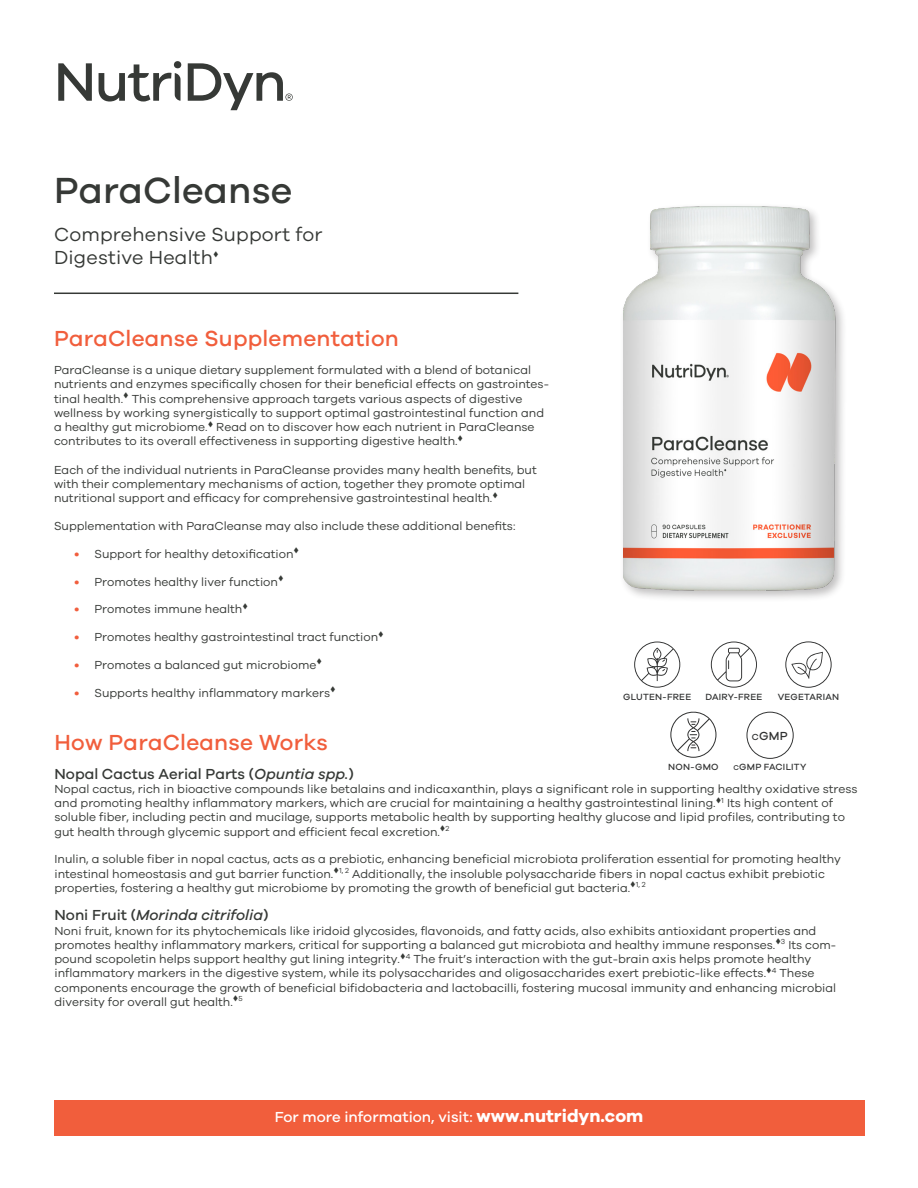
<style>
.page{position:relative;width:918px;height:1188px;background:#fff}
.page>*{position:absolute;margin:0;border:0;box-sizing:border-box;transform-origin:0 0}
.t1{font:500 37.5px "Galano Grotesque";letter-spacing:.005em;color:#363936}
.t2{font:500 22.5px "Galano Grotesque";letter-spacing:.01em;color:#f15e3c}
.t3{font:19.5px/23.4px "Galano Grotesque";letter-spacing:.01em;color:#363936}
.t4{font:500 15px "Galano Grotesque";color:#fff}
.t5{font:500 15px "Galano Grotesque";color:#363936}
.t6{font:italic 500 15px "Galano Grotesque";color:#363936}
.t7{font:12px/14.2px "Galano Grotesque";color:#363936}
.t8{font:500 12px "Galano Grotesque";color:#313232}
.t9{font:500 9.3px "Galano Grotesque";letter-spacing:.025em;color:#313232}
.s1{font-size:13.5px;color:#f15e3d}
.s2{font-style:italic}
.s3{font-style:normal}
.s4{font-size:9px}
.s5{font-size:7.2px}
.s6{font-weight:700;font-size:18px}
</style>
<div class="page">
<div style="left:54px;top:1101px;width:811px;height:35px;background:#f15e3c"></div>
<hr style="left:54px;top:293px;width:464px;height:1px;background:#363936">
<svg style="left:58px;top:63px;width:34px;height:38px"></svg>
<svg style="left:188px;top:63px;width:105px;height:47px"></svg>
<svg style="left:99px;top:61px;width:82px;height:41px"></svg>
<div style="left:620px;top:203px;width:228px;height:399px;background:#231f20;opacity:.29"></div>
<img style="left:623px;top:203px;width:218px;height:390px">
<svg style="left:670px;top:711px;width:46px;height:47px"></svg>
<svg style="left:634px;top:642px;width:46px;height:46px"></svg>
<svg style="left:711px;top:642px;width:46px;height:46px"></svg>
<svg style="left:785px;top:641px;width:47px;height:47px"></svg>
<svg style="left:746px;top:712px;width:48px;height:47px"></svg>
<p class="t1" style="left:54px;top:168px;width:240px">ParaCleanse</p>
<p class="t3" style="left:54px;top:222px;width:270px">Comprehensive Support for<br>Digestive Health</p>
<p class="t2" style="left:54px;top:324px;width:346px">ParaCleanse Supplementation</p>
<p class="t7" style="left:54px;top:363px;width:497px">ParaCleanse is a unique dietary supplement formulated with a blend of botanical nutrients and enzymes specifically chosen for their beneficial effects on gastrointes&shy;tinal health.<sup>▼</sup> This comprehensive approach targets various aspects of digestive wellness by working synergistically to support optimal gastrointestinal function and a healthy gut microbiome.<sup>▼</sup> Read on to discover how each nutrient in ParaCleanse contributes to its overall effectiveness in supporting digestive health.<sup>▼</sup></p>
<p class="t7" style="left:54px;top:462px;width:484px">Each of the individual nutrients in ParaCleanse provides many health benefits, but with their complementary mechanisms of action, together they promote optimal nutritional support and efficacy for comprehensive gastrointestinal health.<sup>▼</sup></p>
<p class="t7" style="left:54px;top:519px;width:463px">Supplementation with ParaCleanse may also include these additional benefits:</p>
<p class="t7" style="left:74px;top:546px;width:227px"><span class="s1">•</span> Support for healthy detoxification<sup>▼</sup></p>
<p class="t7" style="left:74px;top:574px;width:211px"><span class="s1">•</span> Promotes healthy liver function<sup>▼</sup></p>
<p class="t7" style="left:74px;top:602px;width:175px"><span class="s1">•</span> Promotes immune health<sup>▼</sup></p>
<p class="t7" style="left:74px;top:630px;width:311px"><span class="s1">•</span> Promotes healthy gastrointestinal tract function<sup>▼</sup></p>
<p class="t7" style="left:74px;top:657px;width:249px"><span class="s1">•</span> Promotes a balanced gut microbiome<sup>▼</sup></p>
<p class="t7" style="left:74px;top:685px;width:263px"><span class="s1">•</span> Supports healthy inflammatory markers<sup>▼</sup></p>
<p class="t2" style="left:55px;top:729px;width:275px">How ParaCleanse Works</p>
<p class="t5" style="left:55px;top:765px;width:301px">Nopal Cactus Aerial Parts (<span class="s2">Opuntia spp.</span>)</p>
<p class="t7" style="left:55px;top:781px;width:805px">Nopal cactus, rich in bioactive compounds like betalains and indicaxanthin, plays a significant role in supporting healthy oxidative stress and promoting healthy inflammatory markers, which are crucial for maintaining a healthy gastrointestinal lining.<sup>▼</sup><sup>1</sup> Its high content of soluble fiber, including pectin and mucilage, supports metabolic health by supporting healthy glucose and lipid profiles, contributing to gut health through glycemic support and efficient fecal excretion.<sup>▼</sup><sup>2</sup></p>
<p class="t7" style="left:55px;top:852px;width:788px">Inulin, a soluble fiber in nopal cactus, acts as a prebiotic, enhancing beneficial microbiota proliferation essential for promoting healthy intestinal homeostasis and gut barrier function.<sup>▼</sup><sup>1,</sup> <sup>2</sup> Additionally, the insoluble polysaccharide fibers in nopal cactus exhibit prebiotic properties, fostering a healthy gut microbiome by promoting the growth of beneficial gut bacteria.<sup>▼</sup><sup>1,</sup> <sup>2</sup></p>
<p class="t6" style="left:55px;top:906px;width:215px"><span class="s3">Noni Fruit (</span>Morinda citrifolia<span class="s3">)</span></p>
<p class="t7" style="left:55px;top:923px;width:783px">Noni fruit, known for its phytochemicals like iridoid glycosides, flavonoids, and fatty acids, also exhibits antioxidant properties and promotes healthy inflammatory markers, critical for supporting a balanced gut microbiota and healthy immune responses.<sup>▼</sup><sup>3</sup> Its com&shy;pound scopoletin helps support healthy gut lining integrity.<sup>▼</sup><sup>4</sup> The fruit’s interaction with the gut-brain axis helps promote healthy inflammatory markers in the digestive system, while its polysaccharides and oligosaccharides exert prebiotic-like effects.<sup>▼</sup><sup>4</sup> These components encourage the growth of beneficial bifidobacteria and lactobacilli, fostering mucosal immunity and enhancing microbial diversity for overall gut health.<sup>▼</sup><sup>5</sup></p>
<p class="t9" style="left:623px;top:691px;width:70px">GLUTEN-FREE</p>
<p class="t9" style="left:705px;top:691px;width:59px">DAIRY-FREE</p>
<p class="t9" style="left:778px;top:691px;width:63px">VEGETARIAN</p>
<p class="t8" style="left:752px;top:729px;width:37px"><span class="s4">C</span>GMP</p>
<p class="t9" style="left:734px;top:761px;width:74px"><span class="s5">C</span>GMP FACILITY</p>
<p class="t9" style="left:668px;top:761px;width:52px">NON-GMO</p>
<p class="t4" style="left:275px;top:1107px;width:370px">For more information, visit: <span class="s6">www.nutridyn.com</span></p>
</div>
